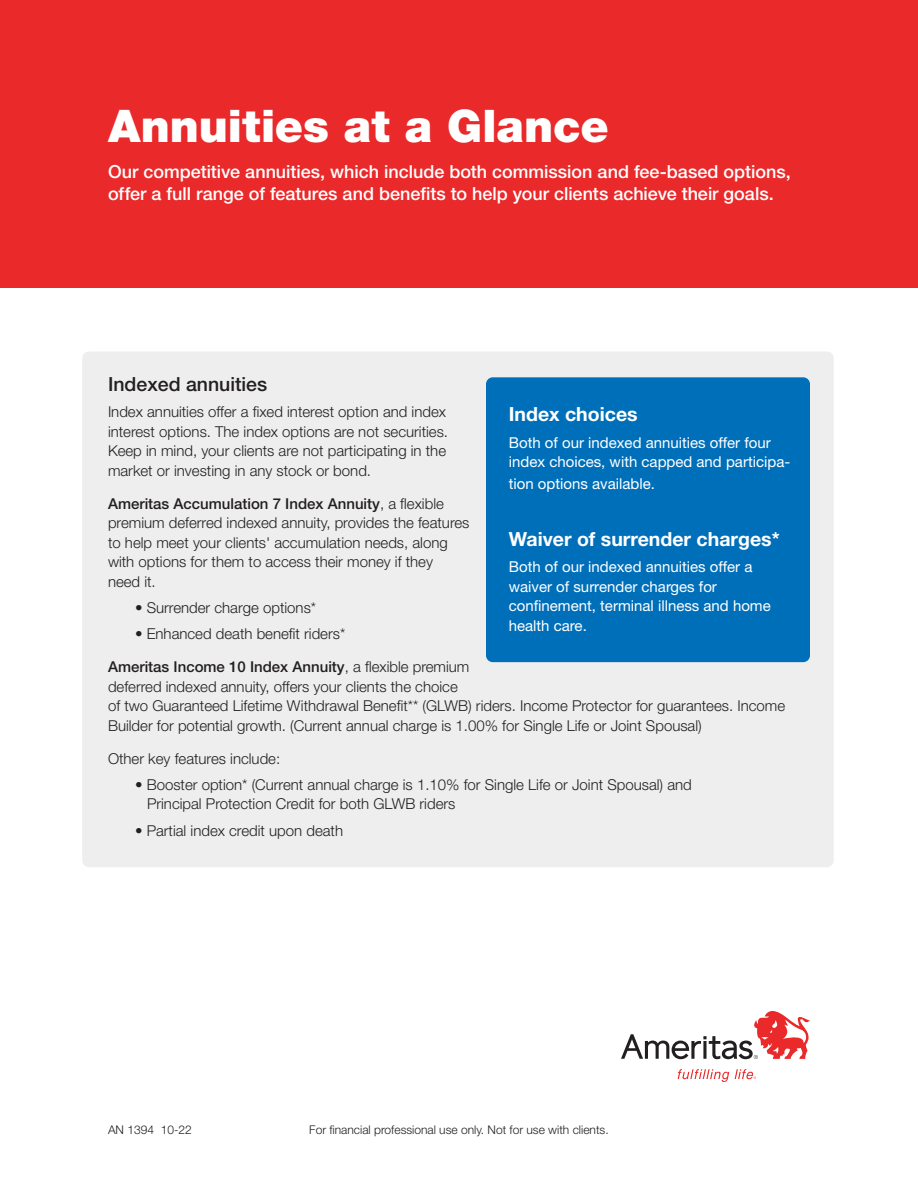
<style>
.page{position:relative;width:918px;height:1188px;background:#fff}
.page>*{position:absolute;margin:0;border:0;box-sizing:border-box;transform-origin:0 0}
.t1{font:900 45px "Helvetica Neue LT Std";color:#fff}
.t2{font:700 19.5px "Helvetica Neue LT Std";color:#fff}
.t3{font:500 19.5px "Helvetica Neue LT Std";color:#231f20}
.t4{font:500 18px/22.5px "Helvetica Neue LT Std";color:#fff}
.t5{font:300 15px/19.5px "Helvetica Neue LT Std";color:#231f20}
.t6{font:15px/19.5px "Helvetica Neue LT Std";color:#fff}
.t7{font:300 12px "Helvetica Neue LT Std";color:#231f20}
.s1{font-weight:500}
</style>
<div class="page">
<div style="left:82px;top:352px;width:752px;height:515px;background:#eeeeef;border-radius:7px"></div>
<div style="left:0;top:0;width:918px;height:287px;background:#e9292a"></div>
<div style="left:486px;top:377px;width:324px;height:285px;background:#006fba;border-radius:7px"></div>
<svg style="left:678px;top:1069px;width:78px;height:13px"></svg>
<svg style="left:621px;top:1011px;width:189px;height:48px"></svg>
<p class="t1" style="left:108px;top:99px;width:502px">Annuities at a Glance</p>
<p class="t4" style="left:108px;top:160px;width:684px">Our competitive annuities, which include both commission and fee-based options, offer a full range of features and benefits to help your clients achieve their goals.</p>
<p class="t3" style="left:108px;top:372px;width:161px">Indexed annuities</p>
<p class="t5" style="left:108px;top:402px;width:342px">Index annuities offer a fixed interest option and index interest options. The index options are not securities.<br>Keep in mind, your clients are not participating in the market or investing in any stock or bond.</p>
<p class="t5" style="left:108px;top:493px;width:363px"><span class="s1">Ameritas Accumulation 7 Index Annuity</span>, a flexible premium deferred indexed annuity, provides the features to help meet your clients' accumulation needs, along with options for them to access their money if they<br>need it.</p>
<p class="t5" style="left:135px;top:598px;width:183px">• Surrender charge options*</p>
<p class="t5" style="left:135px;top:624px;width:212px">• Enhanced death benefit riders*</p>
<p class="t5" style="left:108px;top:657px;width:679px"><span class="s1">Ameritas Income 10 Index Annuity</span>, a flexible premium<br>deferred indexed annuity, offers your clients the choice<br>of two Guaranteed Lifetime Withdrawal Benefit** (GLWB) riders. Income Protector for guarantees. Income Builder for potential growth. (Current annual charge is 1.00% for Single Life or Joint Spousal)</p>
<p class="t5" style="left:108px;top:748px;width:174px">Other key features include:</p>
<p class="t5" style="left:147px;top:775px;width:546px;text-indent:-12px">• Booster option* (Current annual charge is 1.10% for Single Life or Joint Spousal) and<br>Principal Protection Credit for both GLWB riders</p>
<p class="t5" style="left:135px;top:820px;width:210px">• Partial index credit upon death</p>
<p class="t2" style="left:509px;top:402px;width:130px">Index choices</p>
<p class="t6" style="left:509px;top:432px;width:283px">Both of our indexed annuities offer four index choices, with capped and participa-</p>
<p class="t6" style="left:509px;top:474px;width:148px">tion options available.</p>
<p class="t2" style="left:509px;top:527px;width:272px">Waiver of surrender charges*</p>
<p class="t6" style="left:509px;top:557px;width:245px">Both of our indexed annuities offer a</p>
<p class="t6" style="left:509px;top:576px;width:210px">waiver of surrender charges for</p>
<p class="t6" style="left:509px;top:596px;width:264px">confinement, terminal illness and home health care.</p>
<p class="t7" style="left:108px;top:1122px;width:85px">AN 1394 10-22</p>
<p class="t7" style="left:309px;top:1122px;width:301px">For financial professional use only. Not for use with clients.</p>
</div>
